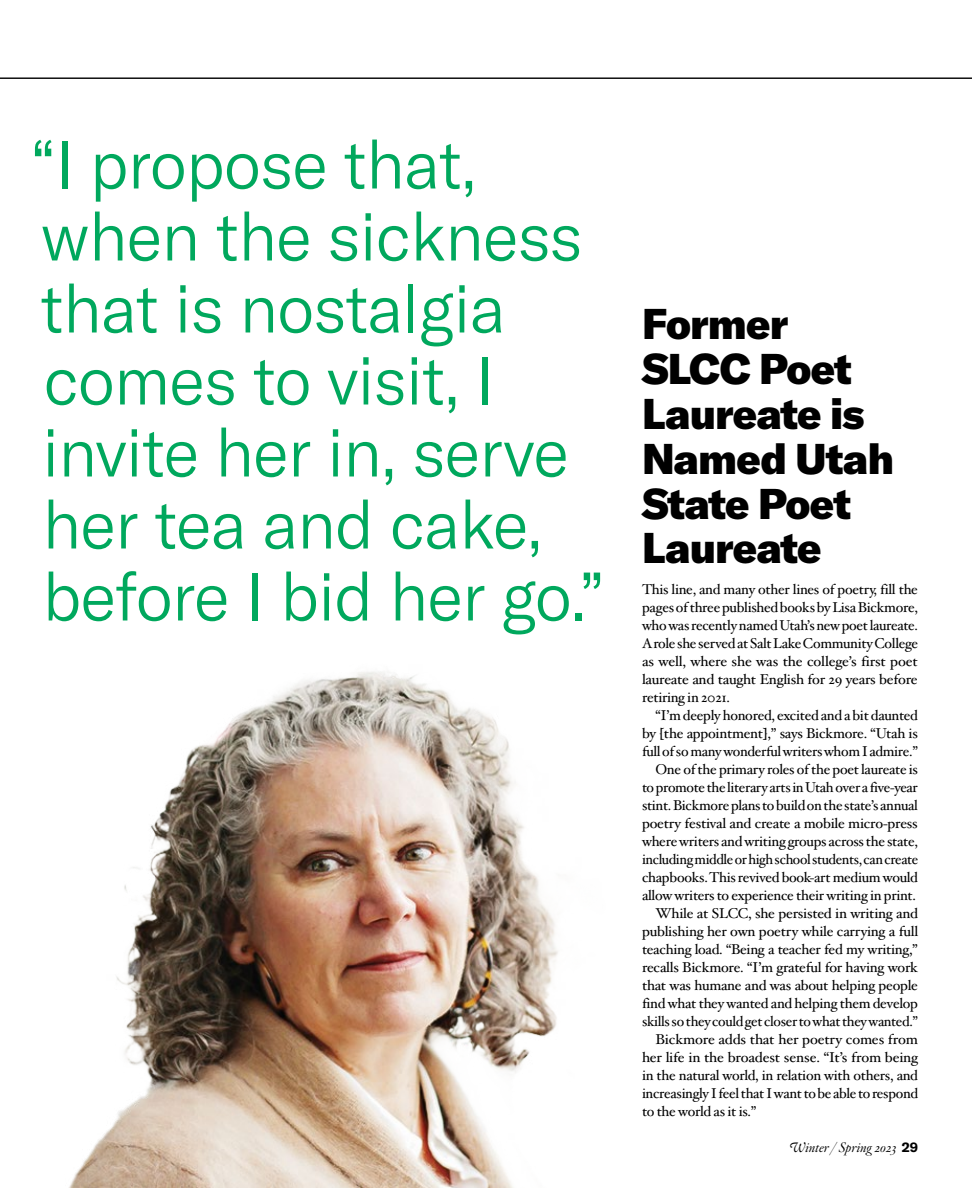
<style>
.page{position:relative;width:972px;height:1188px;background:#fff}
.page>*{position:absolute;margin:0;border:0;box-sizing:border-box;transform-origin:0 0}
.t1{font:300 67.5px/72px "GT America";letter-spacing:-.02em;color:#00a85d}
.t2{font:900 42.45px/44.8px "GT America";letter-spacing:-.02em;color:#000}
.t3{font:14.25px/18px "Hoefler Txt";letter-spacing:-.02em;color:#000;text-align:justify}
.t4{font:italic 300 13.5px "Hoefler Titling";color:#000}
.s1{font-family:"GT America";font-weight:700;font-style:normal}
</style>
<div class="page">
<hr style="left:0;top:78px;width:972px;height:1px;background:#000">
<img style="left:69px;top:671px;width:489px;height:517px">
<p class="t1" style="left:30px;top:129px;width:576px">“I propose that, when the sickness that is nostalgia comes to visit, I invite her in, serve her tea and cake, before I bid her go.”</p>
<p class="t2" style="left:642px;top:301px;width:254px">Former<br>SLCC Poet<br>Laureate is<br>Named Utah<br>State Poet<br>Laureate</p>
<p class="t3" style="left:642px;top:580px;width:278px">This line, and many other lines of poetry, fill the pages of three published books by Lisa Bickmore, who was recently named Utah’s new poet laureate.<br>A role she served at Salt Lake Community College as well, where she was the college’s first poet laureate and taught English for 29 years before retiring in 2021.</p>
<p class="t3" style="left:642px;top:706px;width:277px;text-indent:14px">“I’m deeply honored, excited and a bit daunted by [the appointment],” says Bickmore. “Utah is full of so many wonderful writers whom I admire.”</p>
<p class="t3" style="left:642px;top:760px;width:278px;text-indent:14px">One of the primary roles of the poet laureate is to promote the literary arts in Utah over a five-year stint. Bickmore plans to build on the state’s annual poetry festival and create a mobile micro-press where writers and writing groups across the state, including middle or high school students, can create chapbooks. This revived book-art medium would allow writers to experience their writing in print.</p>
<p class="t3" style="left:642px;top:904px;width:278px;text-indent:14px">While at SLCC, she persisted in writing and publishing her own poetry while carrying a full teaching load. “Being a teacher fed my writing,” recalls Bickmore. “I’m grateful for having work that was humane and was about helping people find what they wanted and helping them develop skills so they could get closer to what they wanted.”</p>
<p class="t3" style="left:642px;top:1030px;width:278px;text-indent:14px">Bickmore adds that her poetry comes from her life in the broadest sense. “It’s from being in the natural world, in relation with others, and increasingly I feel that I want to be able to respond to the world as it is.”</p>
<p class="t4" style="left:789px;top:1139px;width:131px">Winter / Spring 2023 <span class="s1">29</span></p>
</div>
